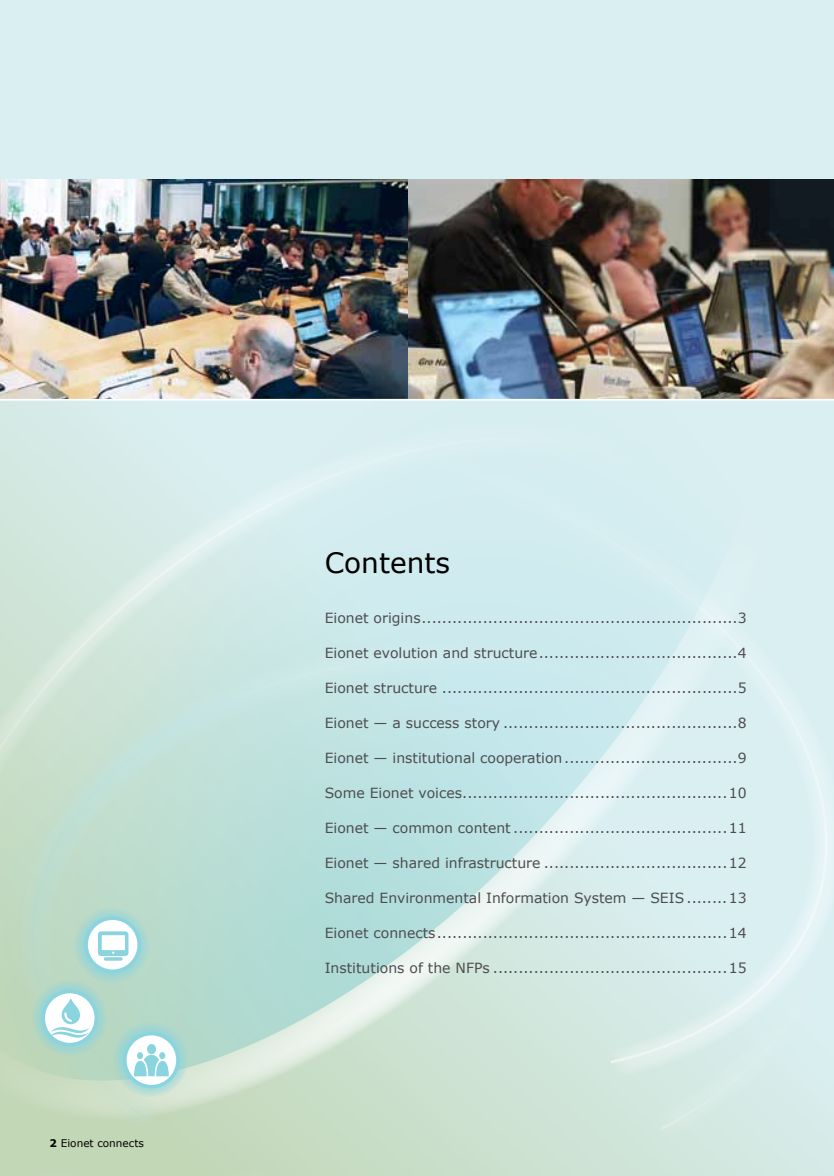
<style>
.page{position:relative;width:834px;height:1176px;background:#fff}
.page>*{position:absolute;margin:0;border:0;box-sizing:border-box;transform-origin:0 0}
.t1{font:28px "Verdana";color:#000}
.t2{font:14px "Verdana";color:#4d4d4f}
.t3{font:10.5px "Verdana";color:#000}
.s1{font-weight:700}
</style>
<div class="page">
<div style="left:0;top:0;width:833px;height:1176px;background:#daeff2"></div>
<img style="left:0;top:179px;width:833px;height:986px">
<svg style="left:32px;top:980px;width:75px;height:75px;background:#a6d5cb"></svg>
<svg style="left:43px;top:991px;width:53px;height:53px"></svg>
<div style="left:41px;top:990px;width:57px;height:56px;border:4px solid #8ad4df;border-radius:50%"></div>
<svg style="left:50px;top:998px;width:40px;height:40px;background:#d9f1f4"></svg>
<svg style="left:74px;top:908px;width:75px;height:74px;background:#a6d6cf"></svg>
<svg style="left:86px;top:918px;width:53px;height:53px"></svg>
<div style="left:84px;top:916px;width:57px;height:57px;border:4px solid #8ad4df;border-radius:50%"></div>
<svg style="left:98px;top:931px;width:30px;height:29px"></svg>
<svg style="left:113px;top:1022px;width:75px;height:75px;background:#aad8d1"></svg>
<svg style="left:125px;top:1033px;width:53px;height:53px"></svg>
<div style="left:123px;top:1032px;width:57px;height:56px;border:4px solid #8ad4df;border-radius:50%"></div>
<div style="left:147px;top:1044px;width:9px;height:10px;background:#8ad4df;border-radius:50%"></div>
<div style="left:159px;top:1052px;width:6px;height:7px;background:#8ad4df;border-radius:50%"></div>
<svg style="left:134px;top:1054px;width:35px;height:22px"></svg>
<div style="left:137px;top:1052px;width:6px;height:7px;background:#8ad4df;border-radius:50%"></div>
<p class="t3" style="left:50px;top:1136px;width:96px"><span class="s1">2</span> Eionet connects</p>
<p class="t1" style="left:324px;top:545px;width:127px">Contents</p>
<p class="t2" style="left:324px;top:609px;width:423px">Eionet origins..............................................................3</p>
<p class="t2" style="left:324px;top:644px;width:423px">Eionet evolution and structure.......................................4</p>
<p class="t2" style="left:324px;top:679px;width:423px">Eionet structure ..........................................................5</p>
<p class="t2" style="left:324px;top:714px;width:423px">Eionet — a success story ..............................................8</p>
<p class="t2" style="left:324px;top:749px;width:423px">Eionet — institutional cooperation..................................9</p>
<p class="t2" style="left:324px;top:784px;width:423px">Some Eionet voices....................................................10</p>
<p class="t2" style="left:324px;top:819px;width:423px">Eionet — common content ..........................................11</p>
<p class="t2" style="left:324px;top:854px;width:423px">Eionet — shared infrastructure ....................................12</p>
<p class="t2" style="left:324px;top:889px;width:423px">Shared Environmental Information System — SEIS ........13</p>
<p class="t2" style="left:324px;top:924px;width:423px">Eionet connects.........................................................14</p>
<p class="t2" style="left:324px;top:959px;width:423px">Institutions of the NFPs ..............................................15</p>
</div>
